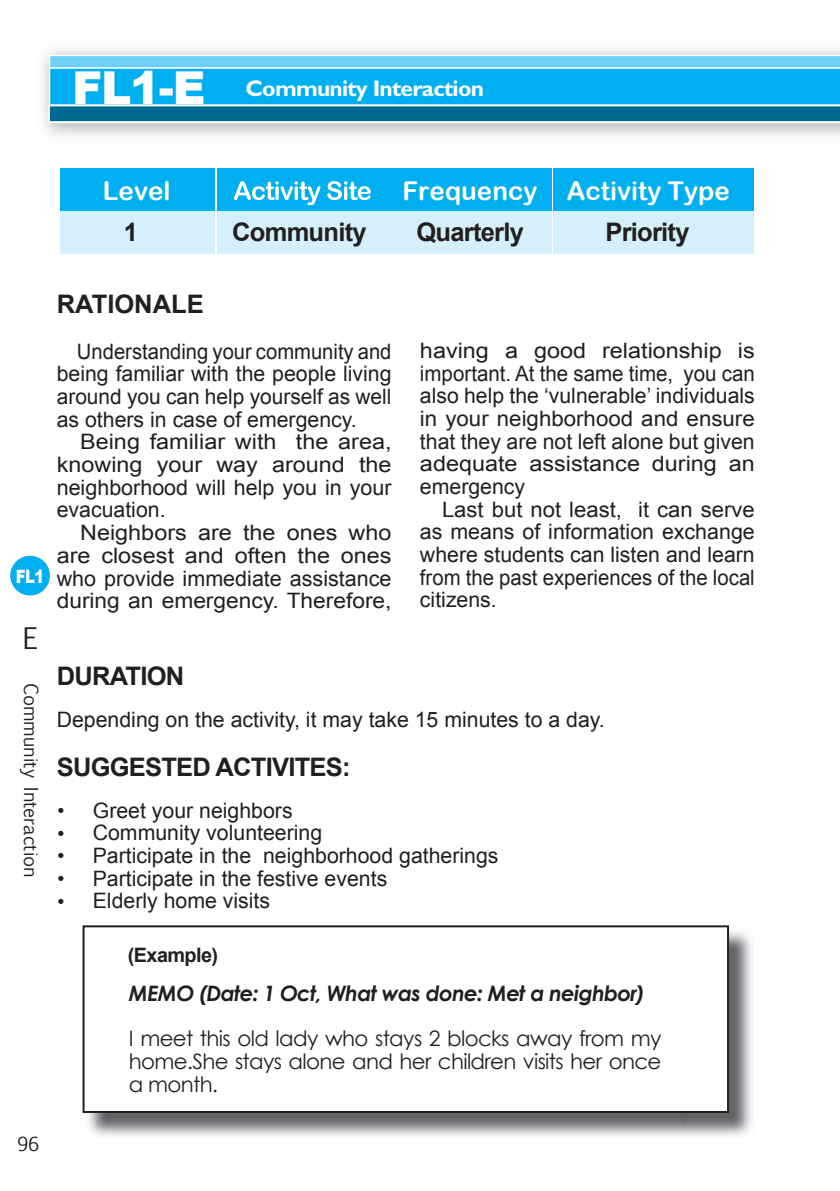
<style>
.page{position:relative;width:840px;height:1191px;background:#fff}
.page>*{position:absolute;margin:0;border:0;box-sizing:border-box;transform-origin:0 0}
.t1{font:28.4px "Euphemia UCAS";color:#231f20}
.t2{font:26px "Arial Rounded MT Bold";color:#fff}
.t3{font:700 25.6px "Arial";letter-spacing:-.03em;color:#231f20}
.t4{font:700 25.6px "Arial";color:#231f20}
.t5{font:700 22.6px "Gill Sans";letter-spacing:-.03em;color:#fff}
.t6{font:21.2px/22.6px "Arial";color:#231f20;text-align:justify;scale:1.1 1}
.t7{font:21.2px "Arial";color:#231f20}
.t8{font:21.2px/22.6px "Arial";color:#231f20;text-align:justify;scale:1.04 1}
.t9{font:21.2px/22.6px "Arial";color:#231f20;text-align:justify;scale:.95 1}
.t10{font:21.2px/22.6px "Century Gothic";letter-spacing:-.03em;color:#231f20;text-align:justify}
.t11{font:italic 700 21.2px "Century Gothic";letter-spacing:-.03em;color:#231f20}
.t12{font:700 19.8px "Arial";letter-spacing:-.03em;color:#231f20}
.t13{font:18.4px "Euphemia UCAS";color:#231f20}
.t14{font:900 18.4px "Arial";color:#fff;scale:.8 1}
.s1{font-family:"Arial";font-weight:900;font-size:45.4px}
.s2{font-family:"Koz Min Pro";font-size:18.4px}
</style>
<div class="page">
<svg style="left:48px;top:55px;width:791px;height:67px;background:#28abdc"></svg>
<div style="left:10px;top:556px;width:40px;height:39px;background:#00afef;border-radius:50%"></div>
<div style="left:60px;top:168px;width:155px;height:42px;background:#00afef"></div>
<div style="left:217px;top:168px;width:171px;height:42px;background:#00afef"></div>
<div style="left:389px;top:168px;width:162px;height:42px;background:#00afef"></div>
<div style="left:552px;top:168px;width:200px;height:42px;background:#00afef"></div>
<div style="left:60px;top:211px;width:155px;height:43px;background:#d5effb"></div>
<div style="left:217px;top:211px;width:171px;height:43px;background:#d5effb"></div>
<div style="left:389px;top:211px;width:162px;height:43px;background:#d5effb"></div>
<div style="left:552px;top:211px;width:200px;height:43px;background:#d5effb"></div>
<svg style="left:234px;top:181px;width:136px;height:24px"></svg>
<img style="left:88px;top:927px;width:665px;height:209px">
<div style="left:83px;top:926px;width:644px;height:186px;background:#fff"></div>
<div style="left:82px;top:925px;width:646px;height:188px;border:2px solid #231f20"></div>
<p class="t5" style="left:72px;top:75px;width:413px"><span class="s1">FL1-E</span> Community Interaction</p>
<p class="t2" style="left:103px;top:175px;width:69px">Level</p>
<p class="t2" style="left:402px;top:175px;width:328px">Frequency Activity Type</p>
<p class="t3" style="left:124px;top:217px;width:16px">1</p>
<p class="t3" style="left:232px;top:217px;width:136px">Community</p>
<p class="t3" style="left:416px;top:217px;width:109px">Quarterly</p>
<p class="t3" style="left:605px;top:217px;width:85px">Priority</p>
<p class="t14" style="left:16px;top:566px;width:37px">FL1</p>
<h1 class="t1" style="left:23px;top:617px;width:17px">E</h1>
<p class="t13" style="left:44px;top:682px;width:197px;rotate:90deg">Community Interaction</p>
<p class="t4" style="left:57px;top:290px;width:148px">RATIONALE</p>
<p class="t9" style="left:57px;top:340px;width:354px;text-indent:20px">Understanding your community and being familiar with the people living around you can help yourself as well as others in case of emergency.</p>
<p class="t6" style="left:57px;top:430px;width:306px;text-indent:23px">Being familiar with the area, knowing your way around the neighborhood will help you in your evacuation.</p>
<p class="t6" style="left:57px;top:521px;width:306px;text-indent:23px">Neighbors are the ones who are closest and often the ones who provide immediate assistance during an emergency. Therefore,</p>
<p class="t6" style="left:420px;top:339px;width:306px">having a good relationship is important. At the same time, you can also help the ‘vulnerable’ individuals in your neighborhood and ensure that they are not left alone but given adequate assistance during an emergency</p>
<p class="t8" style="left:420px;top:498px;width:323px;text-indent:22px">Last but not least, it can serve as means of information exchange where students can listen and learn from the past experiences of the local citizens.</p>
<p class="t3" style="left:57px;top:662px;width:129px">DURATION</p>
<p class="t7" style="left:57px;top:707px;width:549px">Depending on the activity, it may take 15 minutes to a day.</p>
<p class="t3" style="left:57px;top:752px;width:295px">SUGGESTED ACTIVITES:</p>
<p class="t7" style="left:57px;top:798px;width:237px"><span class="s2">•</span> Greet your neighbors</p>
<p class="t7" style="left:57px;top:821px;width:267px"><span class="s2">•</span> Community volunteering</p>
<p class="t7" style="left:57px;top:843px;width:443px"><span class="s2">•</span> Participate in the neighborhood gatherings</p>
<p class="t7" style="left:57px;top:866px;width:332px"><span class="s2">•</span> Participate in the festive events</p>
<p class="t7" style="left:57px;top:889px;width:215px"><span class="s2">•</span> Elderly home visits</p>
<p class="t12" style="left:128px;top:943px;width:92px">(Example)</p>
<p class="t11" style="left:129px;top:979px;width:517px">MEMO (Date: 1 Oct, What was done: Met a neighbor)</p>
<p class="t10" style="left:129px;top:1027px;width:533px">I meet this old lady who stays 2 blocks away from my home.She stays alone and her children visits her once a month.</p>
<p class="t13" style="left:18px;top:1130px;width:23px">96</p>
</div>
